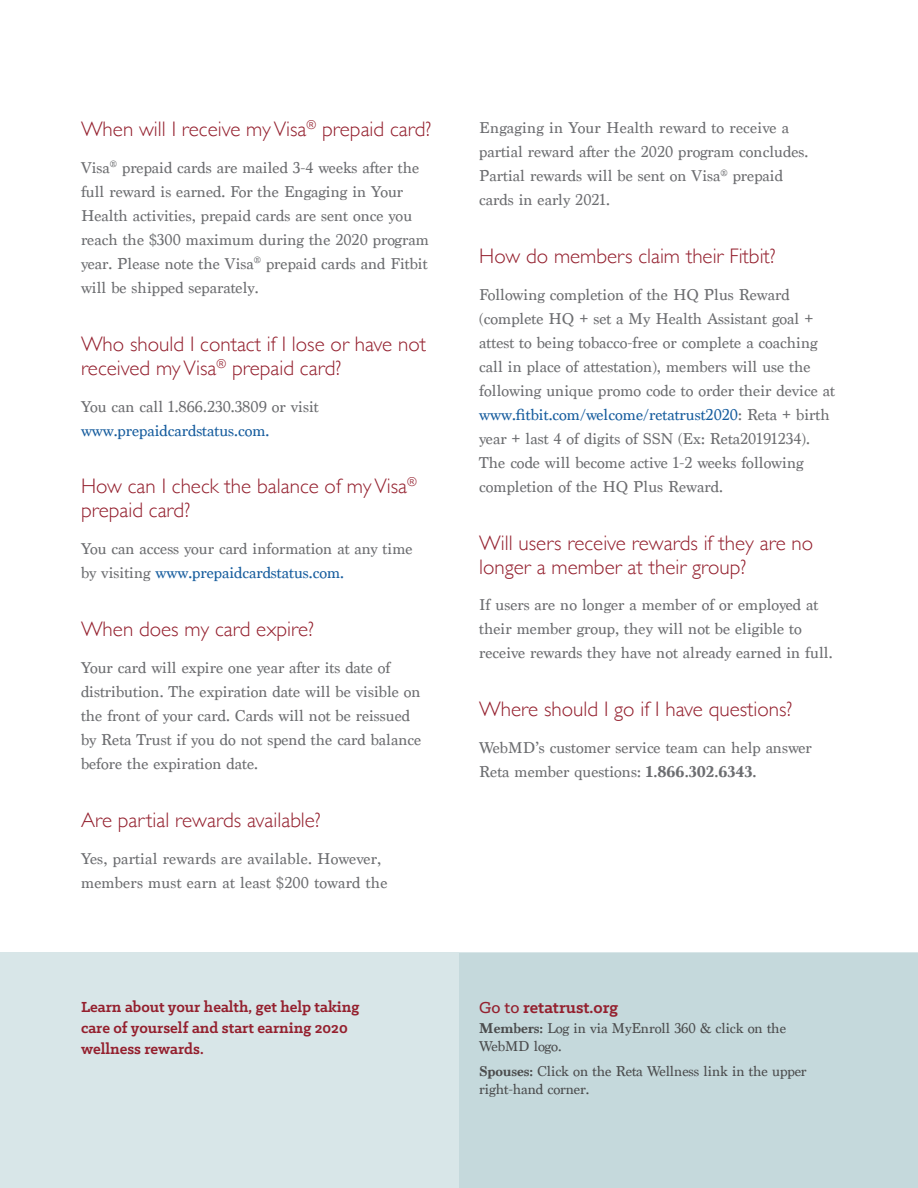
<style>
.page{position:relative;width:918px;height:1188px;background:#fff}
.page>*{position:absolute;margin:0;border:0;box-sizing:border-box;transform-origin:0 0}
.t1{font:300 21px/24px "Gill Sans";color:#94202e}
.t2{font:700 18px "Klinic Slab";color:#94202e}
.t3{font:16.5px/24px "Marion";color:#6c6d70}
.t4{font:700 16.5px/21px "Klinic Slab";color:#94202e}
.t5{font:15px/18px "Marion";letter-spacing:-.01em;color:#4b4c4d}
.s1{color:#175d9e}
.s2{font-weight:700}
.s3{font-weight:500}
</style>
<div class="page">
<div style="left:0;top:953px;width:918px;height:235px;background:#d8e6e8"></div>
<div style="left:459px;top:953px;width:459px;height:235px;background:#c5d9dc"></div>
<p class="t1" style="left:81px;top:116px;width:352px">When will I receive my Visa<sup>®</sup> prepaid card?</p>
<p class="t3" style="left:81px;top:156px;width:349px">Visa<sup>®</sup> prepaid cards are mailed 3-4 weeks after the full reward is earned. For the Engaging in Your Health activities, prepaid cards are sent once you reach the $300 maximum during the 2020 program year. Please note the Visa<sup>®</sup> prepaid cards and Fitbit will be shipped separately.</p>
<p class="t1" style="left:81px;top:331px;width:347px">Who should I contact if I lose or have not received my Visa<sup>®</sup> prepaid card?</p>
<p class="t3" style="left:81px;top:395px;width:239px">You can call 1.866.230.3809 or visit <span class="s1">www.prepaidcardstatus.com.</span></p>
<p class="t1" style="left:81px;top:474px;width:338px">How can I check the balance of my Visa<sup>® </sup>prepaid card?</p>
<p class="t3" style="left:81px;top:537px;width:333px">You can access your card information at any time by visiting <span class="s1">www.prepaidcardstatus.com.</span></p>
<p class="t1" style="left:81px;top:616px;width:235px">When does my card expire?</p>
<p class="t3" style="left:81px;top:656px;width:342px">Your card will expire one year after its date of distribution. The expiration date will be visible on the front of your card. Cards will not be reissued by Reta Trust if you do not spend the card balance before the expiration date.</p>
<p class="t1" style="left:81px;top:807px;width:241px">Are partial rewards available?</p>
<p class="t3" style="left:81px;top:847px;width:308px">Yes, partial rewards are available. However, members must earn at least $200 toward the</p>
<p class="t3" style="left:479px;top:116px;width:331px">Engaging in Your Health reward to receive a partial reward after the 2020 program concludes.<br>Partial rewards will be sent on Visa<sup>®</sup> prepaid cards in early 2021.</p>
<p class="t1" style="left:479px;top:243px;width:298px">How do members claim their Fitbit?</p>
<p class="t3" style="left:479px;top:283px;width:357px">Following completion of the HQ Plus Reward (complete HQ + set a My Health Assistant goal + attest to being tobacco-free or complete a coaching call in place of attestation), members will use the following unique promo code to order their device at <span class="s1">www.fitbit.com/welcome/retatrust2020</span>: Reta + birth year + last 4 of digits of SSN (Ex: Reta20191234).<br>The code will become active 1-2 weeks following completion of the HQ Plus Reward.</p>
<p class="t1" style="left:479px;top:530px;width:336px">Will users receive rewards if they are no longer a member at their group?</p>
<p class="t3" style="left:479px;top:593px;width:355px">If users are no longer a member of or employed at their member group, they will not be eligible to receive rewards they have not already earned in full.</p>
<p class="t1" style="left:479px;top:696px;width:315px">Where should I go if I have questions?</p>
<p class="t3" style="left:479px;top:736px;width:334px">WebMD’s customer service team can help answer<br>Reta member questions: <span class="s2">1.866.302.6343.</span></p>
<p class="t4" style="left:81px;top:996px;width:280px">Learn about your health, get help taking care of yourself and start earning 2020 wellness rewards.</p>
<p class="t2" style="left:479px;top:996px;width:141px"><span class="s3">Go to</span> retatrust.org</p>
<p class="t5" style="left:479px;top:1019px;width:308px"><span class="s2">Members:</span> Log in via MyEnroll 360 &amp; click on the<br>WebMD logo.</p>
<p class="t5" style="left:479px;top:1062px;width:329px"><span class="s2">Spouses:</span> Click on the Reta Wellness link in the upper right-hand corner.</p>
</div>
